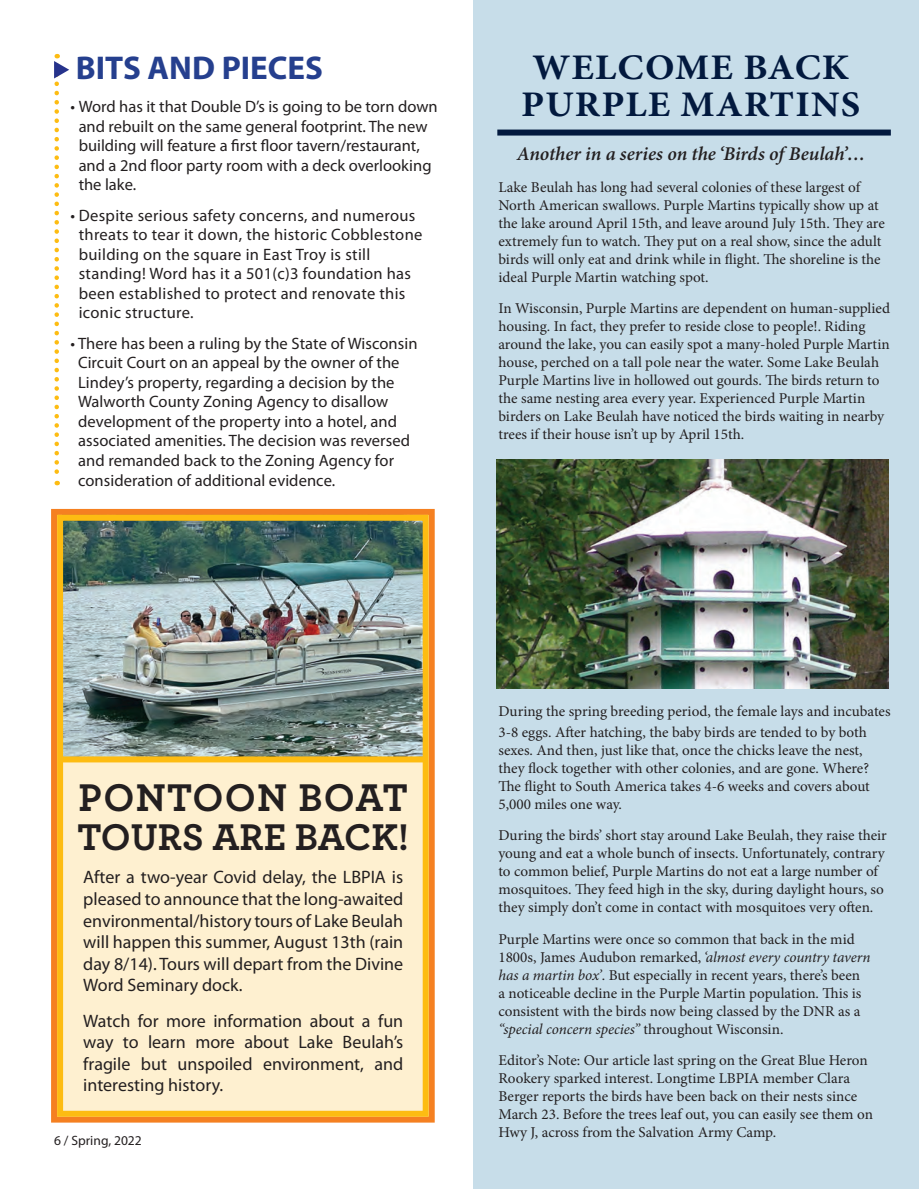
<style>
.page{position:relative;width:919px;height:1189px;background:#fff}
.page>*{position:absolute;margin:0;border:0;box-sizing:border-box;transform-origin:0 0}
.t1{font:700 40.5px "Archer Pro";letter-spacing:.03em;color:#231f20}
.t2{font:700 39px "Archer Pro";color:#231f20}
.t3{font:700 36px/37.5px "Minion Pro";letter-spacing:.03em;color:#02193e;text-align:center;scale:1.07 1}
.t4{font:700 33px "Myriad Pro";color:#253f8e}
.t5{font:italic 600 19.5px "Minion Pro";letter-spacing:-.005em;color:#231f20}
.t6{font:18px/21.6px "Myriad Pro";color:#231f20;text-align:justify}
.t7{font:16.5px/19.5px "Myriad Pro";letter-spacing:.005em;color:#231f20}
.t8{font:15px/18px "Minion Pro";color:#231f20}
.t9{font:13.5px "Myriad Pro";color:#231f20}
.s1{font-style:italic}
</style>
<div class="page">
<img style="left:918px;top:729px;width:1px;height:458px">
<div style="left:473px;top:0;width:445px;height:1188px;background:#c7dde9"></div>
<img style="left:496px;top:459px;width:392px;height:229px">
<div style="left:497px;top:129px;width:393px;height:6px;background:#02193e"></div>
<div style="left:58px;top:757px;width:370px;height:356px;background:#fef0d0"></div>
<img style="left:64px;top:521px;width:357px;height:235px">
<div style="left:51px;top:509px;width:383px;height:613px;border:6px solid #f58021"></div>
<div style="left:57px;top:514px;width:371px;height:602px;border:6px solid #fdbc12"></div>
<div style="left:61px;top:756px;width:364px;height:6px;background:#fdbc12"></div>
<svg style="left:54px;top:54px;width:15px;height:431px"></svg>
<h3 class="t4" style="left:76px;top:47px;width:248px">BITS AND PIECES</h3>
<p class="t7" style="left:79px;top:97px;width:360px;text-indent:-8px">• Word has it that Double D’s is going to be torn down and rebuilt on the same general footprint. The new building will feature a first floor tavern/restaurant, and a 2nd floor party room with a deck overlooking the lake.</p>
<p class="t7" style="left:79px;top:205px;width:345px;text-indent:-8px">• Despite serious safety concerns, and numerous threats to tear it down, the historic Cobblestone building on the square in East Troy is still standing! Word has it a 501(c)3 foundation has been established to protect and renovate this iconic structure.</p>
<p class="t7" style="left:78px;top:333px;width:341px;text-indent:-7px">• There has been a ruling by the State of Wisconsin Circuit Court on an appeal by the owner of the Lindey’s property, regarding a decision by the Walworth County Zoning Agency to disallow development of the property into a hotel, and associated amenities. The decision was reversed and remanded back to the Zoning Agency for consideration of additional evidence.</p>
<h3 class="t3" style="left:521px;top:50px;width:318px">WELCOME BACK<br>PURPLE MARTINS</h3>
<h3 class="t5" style="left:516px;top:142px;width:350px">Another in a series on the ‘Birds of Beulah’…</h3>
<p class="t8" style="left:498px;top:178px;width:388px">Lake Beulah has long had several colonies of these largest of North American swallows. Purple Martins typically show up at the lake around April 15th, and leave around July 15th. They are extremely fun to watch. They put on a real show, since the adult birds will only eat and drink while in flight. The shoreline is the ideal Purple Martin watching spot.</p>
<p class="t8" style="left:498px;top:299px;width:393px">In Wisconsin, Purple Martins are dependent on human-supplied housing. In fact, they prefer to reside close to people!. Riding around the lake, you can easily spot a many-holed Purple Martin house, perched on a tall pole near the water. Some Lake Beulah Purple Martins live in hollowed out gourds. The birds return to the same nesting area every year. Experienced Purple Martin birders on Lake Beulah have noticed the birds waiting in nearby trees if their house isn’t up by April 15th.</p>
<h1 class="t1" style="left:79px;top:765px;width:330px">PONTOON BOAT</h1>
<h2 class="t2" style="left:78px;top:805px;width:332px">TOURS ARE BACK!</h2>
<p class="t6" style="left:83px;top:866px;width:321px">After a two-year Covid delay, the LBPIA is pleased to announce that the long-awaited environmental/history tours of Lake Beulah will happen this summer, August 13th (rain day 8/14). Tours will depart from the Divine Word Seminary dock.</p>
<p class="t6" style="left:83px;top:1009px;width:321px">Watch for more information about a fun way to learn more about Lake Beulah’s fragile but unspoiled environment, and interesting history.</p>
<p class="t9" style="left:54px;top:1131px;width:89px">6 / Spring, 2022</p>
<p class="t8" style="left:498px;top:701px;width:393px;line-height:20.2px">During the spring breeding period, the female lays and incubates<br>3-8 eggs. After hatching, the baby birds are tended to by both</p>
<p class="t8" style="left:498px;top:740px;width:373px">sexes. And then, just like that, once the chicks leave the nest, they flock together with other colonies, and are gone. Where?<br>The flight to South America takes 4-6 weeks and covers about 5,000 miles one way.</p>
<p class="t8" style="left:498px;top:826px;width:390px">During the birds’ short stay around Lake Beulah, they raise their young and eat a whole bunch of insects. Unfortunately, contrary to common belief, Purple Martins do not eat a large number of mosquitoes. They feed high in the sky, during daylight hours, so they simply don’t come in contact with mosquitoes very often.</p>
<p class="t8" style="left:498px;top:929px;width:373px">Purple Martins were once so common that back in the mid 1800s, James Audubon remarked, <span class="s1">‘almost every country tavern has a martin box’</span>. But especially in recent years, there’s been<br>a noticeable decline in the Purple Martin population. This is consistent with the birds now being classed by the DNR as a <span class="s1">“special concern species”</span> throughout Wisconsin.</p>
<p class="t8" style="left:498px;top:1051px;width:376px">Editor’s Note: Our article last spring on the Great Blue Heron Rookery sparked interest. Longtime LBPIA member Clara Berger reports the birds have been back on their nests since March 23. Before the trees leaf out, you can easily see them on Hwy J, across from the Salvation Army Camp.</p>
</div>
